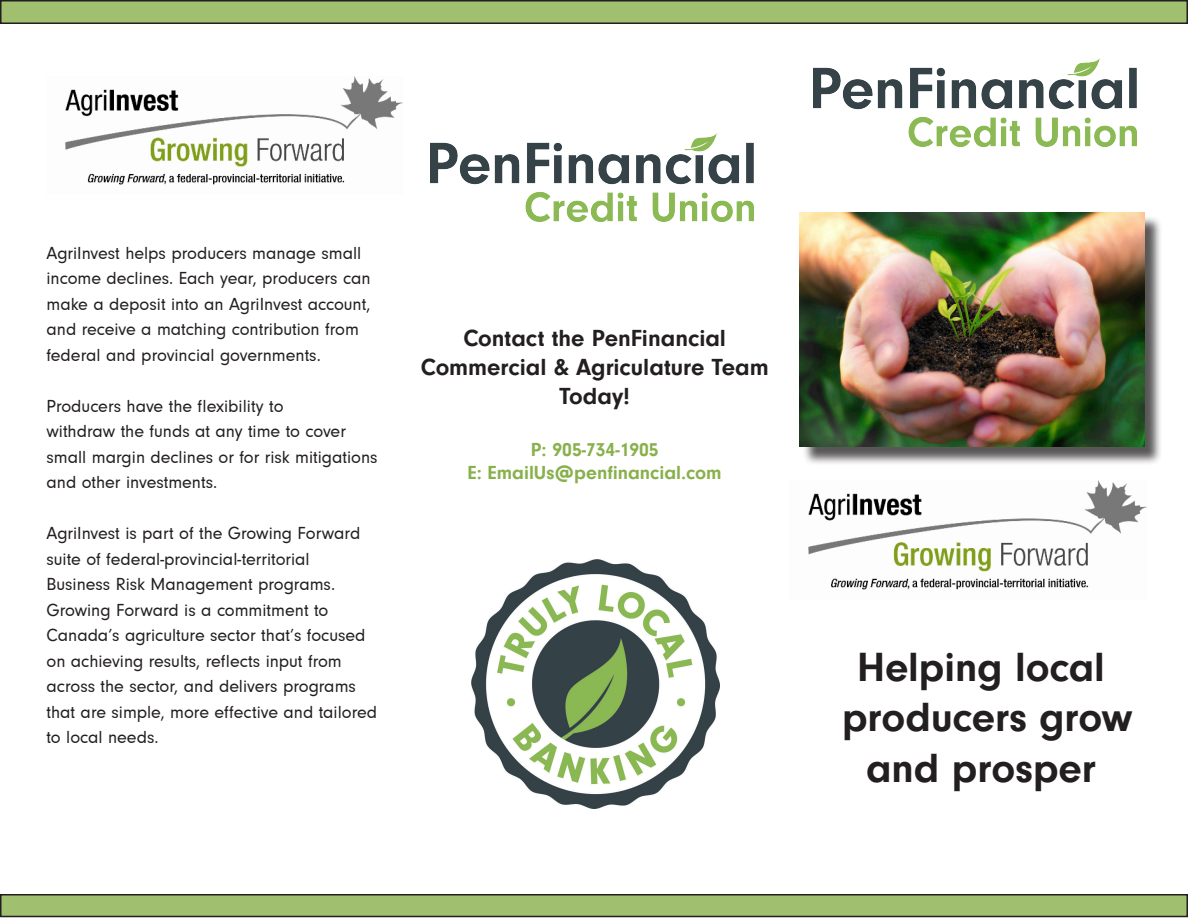
<style>
.page{position:relative;width:1188px;height:918px;background:#fff}
.page>*{position:absolute;margin:0;border:0;box-sizing:border-box;transform-origin:0 0}
.t1{font:700 42px "Neuzeit Gro";color:#231f20}
.t2{font:700 24px/28.8px "Neuzeit Gro";color:#231f20;text-align:center}
.t3{font:700 19.5px "Neuzeit Gro";color:#88b04b}
.t4{font:18px/25.5px "Neuzeit Gro";color:#231f20}
</style>
<div class="page">
<div style="left:802px;top:215px;width:361px;height:251px;background:#231f20;opacity:.75"></div>
<img style="left:800px;top:213px;width:344px;height:234px">
<div style="left:1px;top:1px;width:1186px;height:22px;background:#a0c06f"></div>
<div style="left:0;top:0;width:1188px;height:24px;border:2px solid #231f20"></div>
<div style="left:1px;top:895px;width:1186px;height:21px;background:#a0c06f"></div>
<div style="left:0;top:894px;width:1188px;height:23px;border:2px solid #231f20"></div>
<img style="left:65px;top:77px;width:338px;height:108px">
<img style="left:808px;top:481px;width:338px;height:109px">
<img style="left:431px;top:134px;width:323px;height:88px">
<img style="left:813px;top:58px;width:323px;height:88px">
<img style="left:471px;top:560px;width:248px;height:248px">
<p class="t4" style="left:46px;top:240px;width:326px">AgriInvest helps producers manage small income declines. Each year, producers can make a deposit into an AgriInvest account, and receive a matching contribution from federal and provincial governments.</p>
<p class="t4" style="left:46px;top:393px;width:239px">Producers have the flexibility to</p>
<p class="t4" style="left:46px;top:419px;width:333px">withdraw the funds at any time to cover small margin declines or for risk mitigations and other investments.</p>
<p class="t4" style="left:46px;top:521px;width:315px">AgriInvest is part of the Growing Forward suite of federal-provincial-territorial</p>
<p class="t4" style="left:46px;top:572px;width:290px">Business Risk Management programs.<br>Growing Forward is a commitment to</p>
<p class="t4" style="left:46px;top:623px;width:332px">Canada’s agriculture sector that’s focused on achieving results, reflects input from across the sector, and delivers programs that are simple, more effective and tailored to local needs.</p>
<p class="t2" style="left:463px;top:324px;width:264px">Contact the PenFinancial</p>
<p class="t2" style="left:421px;top:353px;width:349px">Commercial &amp; Agriculature Team<br>Today!</p>
<p class="t3" style="left:531px;top:438px;width:129px">P: 905-734-1905</p>
<p class="t3" style="left:468px;top:462px;width:255px">E: EmailUs@penfinancial.com</p>
<p class="t1" style="left:857px;top:644px;width:249px">Helping local</p>
<p class="t1" style="left:842px;top:694px;width:292px">producers grow</p>
<p class="t1" style="left:866px;top:744px;width:231px">and prosper</p>
</div>
